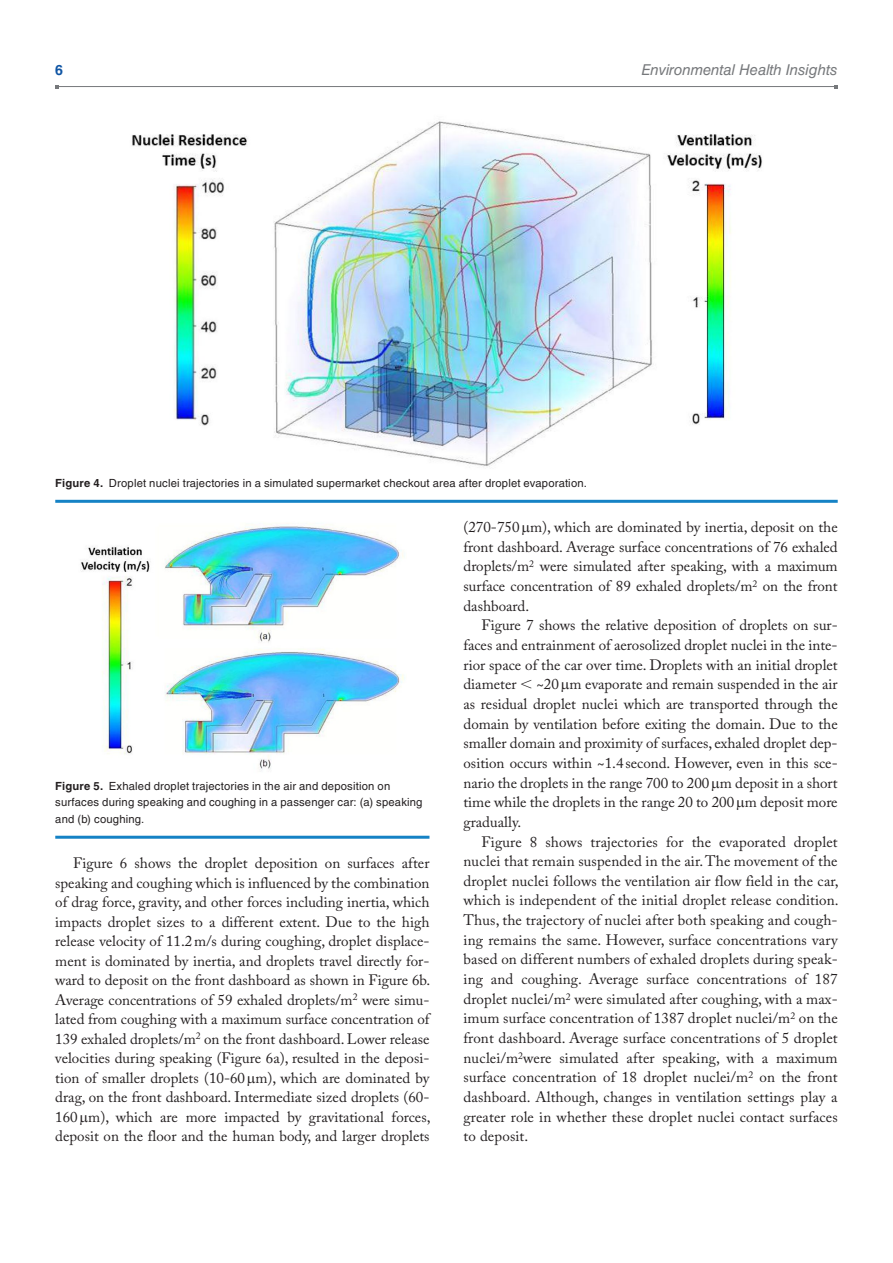
<style>
.page{position:relative;width:893px;height:1263px;background:#fff}
.page>*{position:absolute;margin:0;border:0;box-sizing:border-box;transform-origin:0 0}
.t1{font:15px/19.6px "Adobe Caslon Pro";color:#231f20;text-align:justify}
.t2{font:italic 15px "Helvetica LT Std";letter-spacing:-.005em;color:#76787b}
.t3{font:700 14.25px "Helvetica LT Std";color:#1055a4}
.t4{font:11.25px/16.5px "Helvetica LT Std";letter-spacing:.015em;color:#231f20}
.s1{font-weight:700}
</style>
<div class="page">
<hr style="left:57px;top:86px;width:779px;height:1px;background:#76787b">
<hr style="left:55px;top:500px;width:783px;height:3px;background:#1582c5">
<img style="left:132px;top:121px;width:630px;height:346px">
<hr style="left:55px;top:836px;width:374px;height:3px;background:#1582c5">
<img style="left:81px;top:524px;width:324px;height:247px">
<p class="t3" style="left:55px;top:61px;width:9px">6</p>
<p class="t2" style="left:641px;top:61px;width:198px">Environmental Health Insights</p>
<p class="t4" style="left:55px;top:475px;width:533px"><span class="s1">Figure 4.</span> Droplet nuclei trajectories in a simulated supermarket checkout area after droplet evaporation.</p>
<p class="t4" style="left:55px;top:778px;width:369px"><span class="s1">Figure 5.</span> Exhaled droplet trajectories in the air and deposition on surfaces during speaking and coughing in a passenger car: (a) speaking and (b) coughing.</p>
<p class="t1" style="left:55px;top:853px;width:377px;text-indent:18px">Figure 6 shows the droplet deposition on surfaces after speaking and coughing which is influenced by the combination of drag force, gravity, and other forces including inertia, which impacts droplet sizes to a different extent. Due to the high release velocity of 11.2m/s during coughing, droplet displace&shy;ment is dominated by inertia, and droplets travel directly for&shy;ward to deposit on the front dashboard as shown in Figure 6b.<br>Average concentrations of 59 exhaled droplets/m<sup>2</sup> were simu&shy;lated from coughing with a maximum surface concentration of 139 exhaled droplets/m<sup>2</sup> on the front dashboard. Lower release velocities during speaking (Figure 6a), resulted in the deposi&shy;tion of smaller droplets (10-60 m), which are dominated by drag, on the front dashboard. Intermediate sized droplets (60- 160 m), which are more impacted by gravitational forces, deposit on the floor and the human body, and larger droplets</p>
<p class="t1" style="left:463px;top:517px;width:376px">(270-750 m), which are dominated by inertia, deposit on the front dashboard. Average surface concentrations of 76 exhaled droplets/m<sup>2</sup> were simulated after speaking, with a maximum surface concentration of 89 exhaled droplets/m<sup>2</sup> on the front dashboard.</p>
<p class="t1" style="left:463px;top:615px;width:376px;text-indent:18px">Figure 7 shows the relative deposition of droplets on sur&shy;faces and entrainment of aerosolized droplet nuclei in the inte&shy;rior space of the car over time. Droplets with an initial droplet diameter</p>
<p class="t1" style="left:463px;top:674px;width:376px;text-indent:73px">~20 m evaporate and remain suspended in the air as residual droplet nuclei which are transported through the domain by ventilation before exiting the domain. Due to the smaller domain and proximity of surfaces, exhaled droplet dep&shy;osition occurs within ~1.4second. However, even in this sce&shy;nario the droplets in the range 700 to 200 m deposit in a short time while the droplets in the range 20 to 200 m deposit more gradually.</p>
<p class="t1" style="left:463px;top:831px;width:377px;text-indent:18px">Figure 8 shows trajectories for the evaporated droplet nuclei that remain suspended in the air. The movement of the droplet nuclei follows the ventilation air flow field in the car, which is independent of the initial droplet release condition.<br>Thus, the trajectory of nuclei after both speaking and cough&shy;ing remains the same. However, surface concentrations vary based on different numbers of exhaled droplets during speak&shy;ing and coughing. Average surface concentrations of 187 droplet nuclei/m<sup>2</sup> were simulated after coughing, with a max&shy;imum surface concentration of 1387 droplet nuclei/m<sup>2</sup> on the front dashboard. Average surface concentrations of 5 droplet nuclei/m<sup>2</sup>were simulated after speaking, with a maximum surface concentration of 18 droplet nuclei/m<sup>2</sup> on the front dashboard. Although, changes in ventilation settings play a greater role in whether these droplet nuclei contact surfaces to deposit.</p>
</div>
